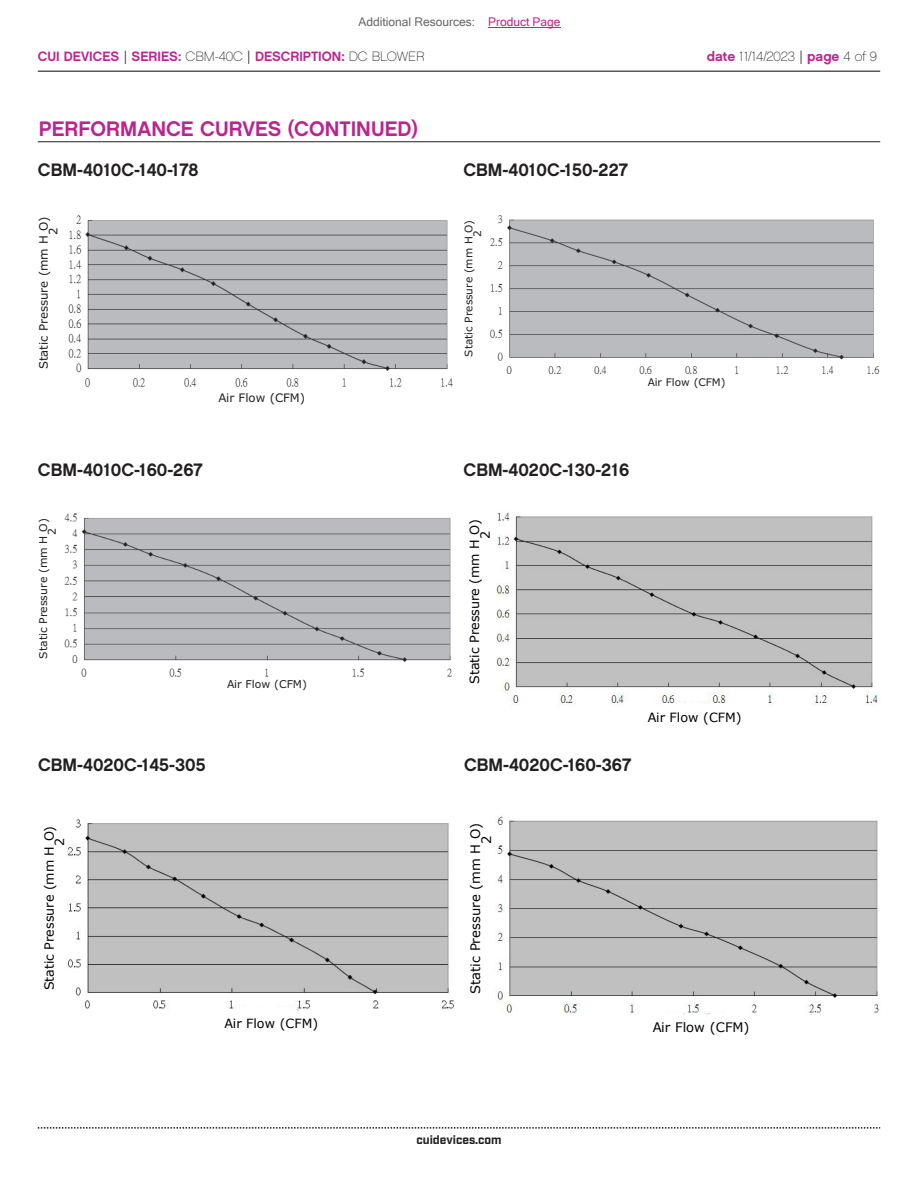
<style>
.page{position:relative;width:918px;height:1188px;background:#fff}
.page>*{position:absolute;margin:0;border:0;box-sizing:border-box;transform-origin:0 0}
.t1{font:21px "Chalet New York Nineteen Sixty";color:#bd238f}
.t2{font:18px "Chalet New York Nineteen Sixty";color:#231f20}
.t3{font:13.5px "Chalet New York Nineteen Sixty";color:#bd238f}
.t4{font:13.5px "Chalet Paris Nineteen Sixty";letter-spacing:-.005em;color:#231f20}
.t5{font:13.05px/10.8px "Verdana";color:#000}
.t6{font:12.75px/10.5px "Verdana";color:#000}
.t7{font:12.6px/10.4px "Verdana";color:#000}
.t8{font:12px "Microsoft Sans Serif";color:#63676b}
.t9{font:700 12px "Industry";color:#231f20}
.t10{font:11.7px/9.6px "Verdana";color:#231f20}
.t11{font:10.8px/8.9px "Verdana";color:#231f20}
.t12{font:10.5px/8.7px "Verdana";color:#231f20}
.s1{color:#bd238f}
.s2{font-family:"Industry";color:#231f20}
.s3{font-family:"Chalet Paris Nineteen Sixty";color:#231f20}
.s4{font-family:"Chalet New York Nineteen Sixty";color:#bd238f}
.s5{font-family:"Industry"}
</style>
<div class="page">
<hr style="left:38px;top:71px;width:842px;height:1px;background:#231f20">
<svg style="left:38px;top:1127px;width:842px;height:2px"></svg>
<hr style="left:38px;top:141px;width:842px;height:1px;background:#231f20">
<img style="left:64px;top:513px;width:388px;height:164px">
<img style="left:489px;top:215px;width:391px;height:159px">
<img style="left:68px;top:215px;width:385px;height:172px">
<img style="left:497px;top:512px;width:381px;height:193px">
<img style="left:496px;top:816px;width:384px;height:198px">
<img style="left:67px;top:819px;width:388px;height:192px">
<hr style="left:488px;top:27px;width:73px;height:1px;background:#bd238f">
<p class="t8" style="left:358px;top:15px;width:204px">Additional Resources: <span class="s1">Product Page</span></p>
<p class="t3" style="left:38px;top:47px;width:388px">CUI DEVICES <span class="s2">|</span> SERIES: <span class="s3">CBM-40C</span> <span class="s2">|</span> DESCRIPTION: <span class="s3">DC BLOWER</span></p>
<p class="t4" style="left:707px;top:48px;width:172px"><span class="s4">date</span> 11/14/2023 <span class="s5">|</span> <span class="s4">page</span> 4 of 9</p>
<p class="t1" style="left:39px;top:115px;width:380px">PERFORMANCE CURVES (CONTINUED)</p>
<p class="t2" style="left:38px;top:158px;width:162px">CBM-4010C-140-178</p>
<p class="t2" style="left:464px;top:158px;width:166px">CBM-4010C-150-227</p>
<p class="t10" style="left:39px;top:235px;width:20px;text-indent:-134px;rotate:-90deg">Static Pressure (mm H O)<br>2</p>
<p class="t12" style="left:464px;top:237px;width:18px;text-indent:-120px;rotate:-90deg">Static Pressure (mm H O)<br>2</p>
<p class="t12" style="left:648px;top:377px;width:79px">Air Flow (CFM)</p>
<p class="t10" style="left:219px;top:392px;width:88px">Air Flow (CFM)</p>
<p class="t2" style="left:38px;top:458px;width:166px">CBM-4010C-160-267</p>
<p class="t2" style="left:464px;top:458px;width:167px">CBM-4020C-130-216</p>
<p class="t11" style="left:39px;top:535px;width:19px;text-indent:-123px;rotate:-90deg">Static Pressure (mm H O)<br>2</p>
<p class="t11" style="left:227px;top:680px;width:81px">Air Flow (CFM)</p>
<p class="t6" style="left:469px;top:539px;width:22px;text-indent:-145px;rotate:-90deg">Static Pressure (mm H O)<br>2</p>
<p class="t6" style="left:648px;top:712px;width:95px">Air Flow (CFM)</p>
<p class="t2" style="left:38px;top:753px;width:169px">CBM-4020C-145-305</p>
<p class="t2" style="left:464px;top:753px;width:169px">CBM-4020C-160-367</p>
<p class="t7" style="left:44px;top:846px;width:22px;text-indent:-144px;rotate:-90deg">Static Pressure (mm H O)<br>2</p>
<p class="t5" style="left:470px;top:844px;width:22px;text-indent:-150px;rotate:-90deg">Static Pressure (mm H O)<br>2</p>
<p class="t7" style="left:225px;top:1018px;width:95px">Air Flow (CFM)</p>
<p class="t5" style="left:653px;top:1022px;width:98px">Air Flow (CFM)</p>
<p class="t9" style="left:416px;top:1132px;width:87px">cuidevices.com</p>
</div>
